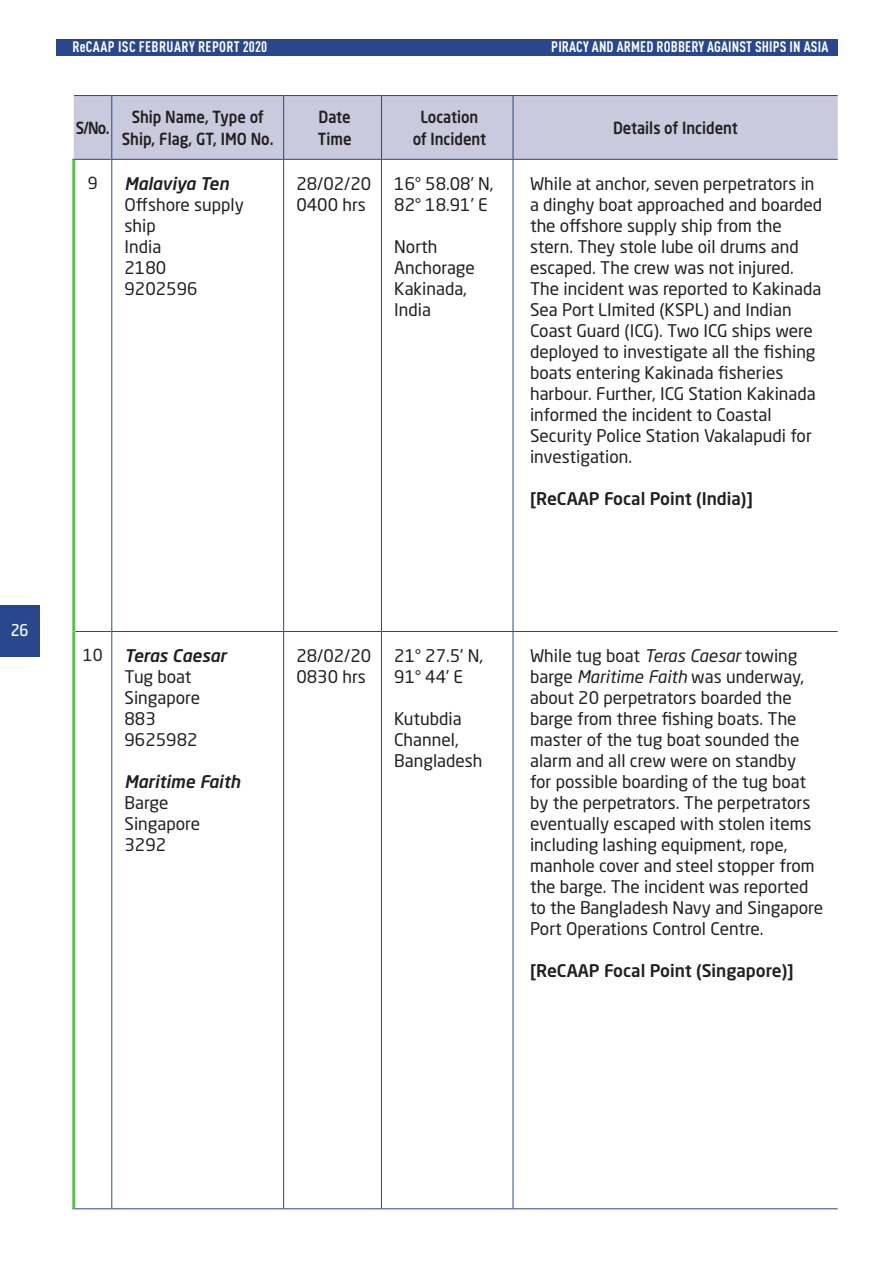
<style>
.page{position:relative;width:893px;height:1263px;background:#fff}
.page>*{position:absolute;margin:0;border:0;box-sizing:border-box;transform-origin:0 0}
.t1{font:19.5px "Neuron";color:#fff}
.t2{font:17.25px/21px "Neo Sans Std";color:#231f20}
.t3{font:500 17.25px "Neo Sans Std";color:#231f20}
.t4{font:italic 500 17.25px "Neo Sans Std";color:#231f20}
.t5{font:500 16.5px "Neo Sans Std";color:#231f20;scale:.9 1}
.t6{font:16.5px "Neo Sans Std";color:#231f20}
.t7{font:700 condensed 15px "DIN Pro";letter-spacing:.01em;color:#fff}
.t8{font:700 condensed 15px "DIN Pro";letter-spacing:.03em;color:#fff}
.s1{font-style:italic}
</style>
<div class="page">
<div style="left:56px;top:39px;width:782px;height:16px;background:#29478d"></div>
<div style="left:0;top:605px;width:39px;height:52px;background:#29478d"></div>
<div style="left:74px;top:96px;width:764px;height:63px;background:#cacadf"></div>
<hr style="left:283px;top:160px;width:1px;height:471px;background:#29478d">
<hr style="left:381px;top:160px;width:1px;height:471px;background:#29478d">
<hr style="left:513px;top:160px;width:1px;height:471px;background:#29478d">
<hr style="left:283px;top:632px;width:1px;height:576px;background:#29478d">
<hr style="left:381px;top:632px;width:1px;height:576px;background:#29478d">
<hr style="left:513px;top:632px;width:1px;height:576px;background:#29478d">
<hr style="left:74px;top:95px;width:38px;height:1px;background:#29478d">
<hr style="left:112px;top:95px;width:172px;height:1px;background:#29478d">
<hr style="left:284px;top:95px;width:97px;height:1px;background:#29478d">
<hr style="left:381px;top:95px;width:132px;height:1px;background:#29478d">
<hr style="left:513px;top:95px;width:325px;height:1px;background:#29478d">
<hr style="left:111px;top:159px;width:173px;height:1px;background:#29478d">
<hr style="left:284px;top:159px;width:97px;height:1px;background:#29478d">
<hr style="left:381px;top:159px;width:132px;height:1px;background:#29478d">
<hr style="left:513px;top:159px;width:325px;height:1px;background:#29478d">
<hr style="left:111px;top:631px;width:173px;height:1px;background:#29478d">
<hr style="left:284px;top:631px;width:97px;height:1px;background:#29478d">
<hr style="left:381px;top:631px;width:132px;height:1px;background:#29478d">
<hr style="left:513px;top:631px;width:325px;height:1px;background:#29478d">
<hr style="left:111px;top:1208px;width:173px;height:1px;background:#29478d">
<hr style="left:284px;top:1208px;width:97px;height:1px;background:#29478d">
<hr style="left:381px;top:1208px;width:132px;height:1px;background:#29478d">
<hr style="left:513px;top:1208px;width:325px;height:1px;background:#29478d">
<hr style="left:283px;top:96px;width:1px;height:63px;background:#29478d">
<hr style="left:381px;top:96px;width:1px;height:63px;background:#29478d">
<hr style="left:513px;top:96px;width:1px;height:63px;background:#29478d">
<hr style="left:72px;top:159px;width:39px;height:1px;background:#29478d">
<hr style="left:75px;top:631px;width:36px;height:1px;background:#29478d">
<hr style="left:72px;top:1208px;width:39px;height:1px;background:#29478d">
<hr style="left:111px;top:160px;width:1px;height:471px;background:#29478d">
<hr style="left:111px;top:632px;width:1px;height:576px;background:#29478d">
<hr style="left:111px;top:96px;width:1px;height:63px;background:#29478d">
<hr style="left:72px;top:160px;width:3px;height:471px;background:#5ebc55">
<hr style="left:72px;top:631px;width:3px;height:577px;background:#5ebc55">
<p class="t8" style="left:72px;top:35px;width:196px">ReCAAP ISC FEBRUARY REPORT 2020</p>
<p class="t7" style="left:551px;top:35px;width:279px">PIRACY AND ARMED ROBBERY AGAINST SHIPS IN ASIA</p>
<p class="t5" style="left:76px;top:117px;width:39px">S/No.</p>
<p class="t5" style="left:132px;top:106px;width:148px">Ship Name, Type of</p>
<p class="t5" style="left:122px;top:128px;width:170px">Ship, Flag, GT, IMO No.</p>
<p class="t5" style="left:319px;top:106px;width:37px">Date</p>
<p class="t5" style="left:318px;top:128px;width:39px">Time</p>
<p class="t5" style="left:420px;top:106px;width:66px">Location</p>
<p class="t5" style="left:413px;top:128px;width:83px">of Incident</p>
<p class="t5" style="left:613px;top:117px;width:140px">Details of Incident</p>
<p class="t6" style="left:88px;top:173px;width:11px">9</p>
<p class="t4" style="left:125px;top:172px;width:106px">Malaviya Ten</p>
<p class="t2" style="left:125px;top:193px;width:121px">Offshore supply ship</p>
<p class="t2" style="left:125px;top:235px;width:38px">India</p>
<p class="t2" style="left:125px;top:256px;width:43px">2180</p>
<p class="t2" style="left:125px;top:277px;width:75px">9202596</p>
<p class="t2" style="left:296px;top:172px;width:76px">28/02/20</p>
<p class="t2" style="left:296px;top:193px;width:71px">0400 hrs</p>
<p class="t2" style="left:394px;top:172px;width:101px">16° 58.08’ N,</p>
<p class="t2" style="left:394px;top:193px;width:95px">82° 18.91’ E</p>
<p class="t2" style="left:394px;top:235px;width:82px">North<br>Anchorage<br>Kakinada,<br>India</p>
<p class="t2" style="left:530px;top:172px;width:294px">While at anchor, seven perpetrators in a dinghy boat approached and boarded the offshore supply ship from the stern. They stole lube oil drums and escaped. The crew was not injured.<br>The incident was reported to Kakinada Sea Port LImited (KSPL) and Indian Coast Guard (ICG). Two ICG ships were deployed to investigate all the fishing boats entering Kakinada fisheries harbour. Further, ICG Station Kakinada informed the incident to Coastal Security Police Station Vakalapudi for investigation.</p>
<p class="t3" style="left:530px;top:487px;width:224px">[ReCAAP Focal Point (India)]</p>
<p class="t1" style="left:11px;top:620px;width:19px">26</p>
<p class="t6" style="left:83px;top:645px;width:21px">10</p>
<p class="t4" style="left:125px;top:644px;width:103px">Teras Caesar</p>
<p class="t2" style="left:125px;top:666px;width:68px">Tug boat</p>
<p class="t2" style="left:125px;top:687px;width:77px">Singapore</p>
<p class="t2" style="left:125px;top:708px;width:33px">883</p>
<p class="t2" style="left:125px;top:729px;width:75px">9625982</p>
<p class="t4" style="left:125px;top:770px;width:117px">Maritime Faith</p>
<p class="t2" style="left:125px;top:792px;width:46px">Barge</p>
<p class="t2" style="left:125px;top:813px;width:77px">Singapore</p>
<p class="t2" style="left:125px;top:834px;width:43px">3292</p>
<p class="t2" style="left:296px;top:645px;width:76px">28/02/20</p>
<p class="t2" style="left:296px;top:666px;width:71px">0830 hrs</p>
<p class="t2" style="left:394px;top:645px;width:90px">21° 27.5’ N,</p>
<p class="t2" style="left:394px;top:666px;width:70px">91° 44’ E</p>
<p class="t2" style="left:394px;top:708px;width:90px">Kutubdia<br>Channel,<br>Bangladesh</p>
<p class="t2" style="left:530px;top:645px;width:295px">While tug boat <span class="s1">Teras Caesar</span> towing barge <span class="s1">Maritime Faith</span> was underway, about 20 perpetrators boarded the barge from three fishing boats. The master of the tug boat sounded the alarm and all crew were on standby<br>for possible boarding of the tug boat by the perpetrators. The perpetrators eventually escaped with stolen items including lashing equipment, rope, manhole cover and steel stopper from the barge. The incident was reported to the Bangladesh Navy and Singapore Port Operations Control Centre.</p>
<p class="t3" style="left:530px;top:959px;width:265px">[ReCAAP Focal Point (Singapore)]</p>
</div>
